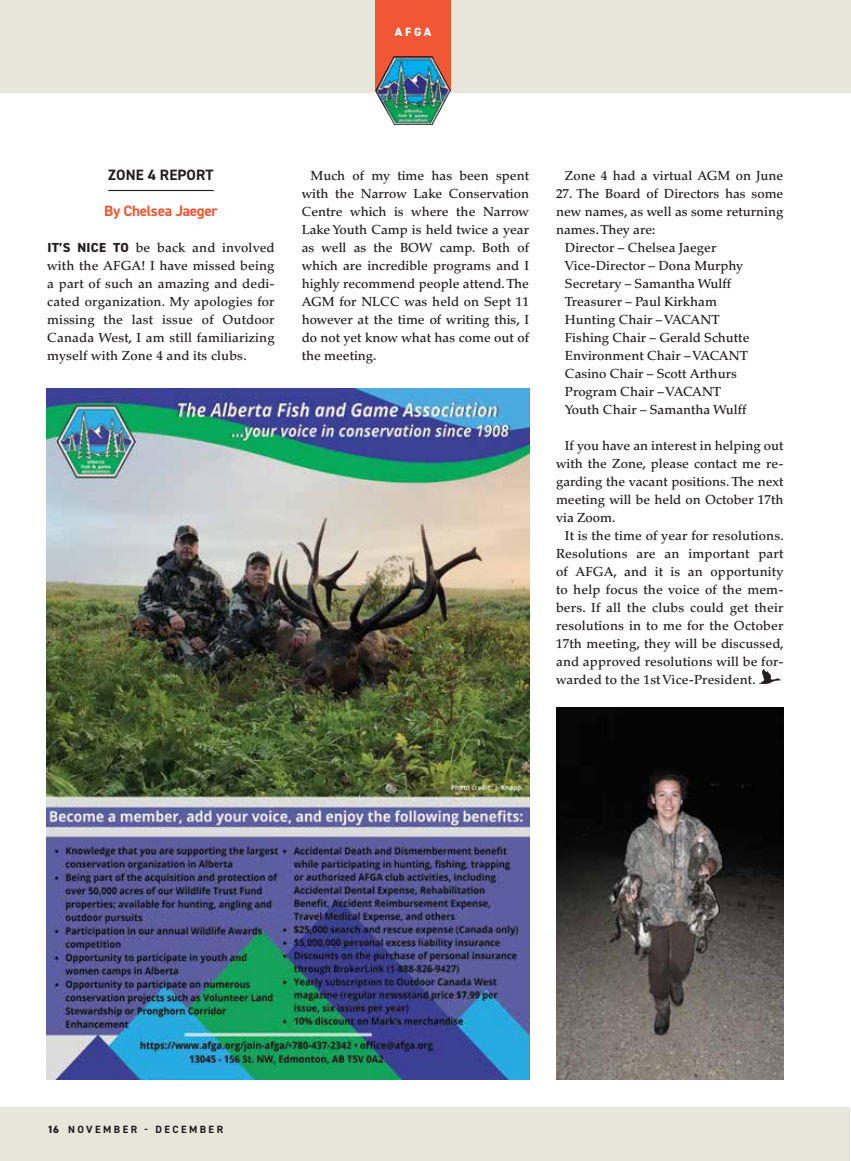
<style>
.page{position:relative;width:851px;height:1161px;background:#fff}
.page>*{position:absolute;margin:0;border:0;box-sizing:border-box;transform-origin:0 0}
.t1{font:700 15px "DIN2014";letter-spacing:-.02em;color:#f15635}
.t2{font:700 15px "DIN2014";letter-spacing:.01em;color:#231f20}
.t3{font:500 13.2px/18px "Palatino LT Std";color:#231f20;text-align:justify}
.t4{font:800 12px "DIN2014";color:#fff}
.t5{font:700 10.5px "DIN2014";letter-spacing:.235em;color:#231f20}
.s1{font-family:"DIN2014";font-weight:800}
.s2{font-weight:800}
</style>
<div class="page">
<div style="left:0;top:0;width:850px;height:93px;background:#e8e6db"></div>
<div style="left:0;top:1107px;width:850px;height:54px;background:#e8e6db"></div>
<img style="left:375px;top:0;width:76px;height:91px">
<img style="left:375px;top:56px;width:18px;height:58px">
<hr style="left:108px;top:190px;width:106px;height:1px;background:#231f20">
<img style="left:46px;top:388px;width:483px;height:691px">
<img style="left:556px;top:708px;width:227px;height:371px">
<svg style="left:758px;top:669px;width:24px;height:15px"></svg>
<p class="t4" style="left:395px;top:24px;width:38px">AFGA</p>
<p class="t2" style="left:108px;top:165px;width:107px">ZONE 4 REPORT</p>
<p class="t1" style="left:104px;top:201px;width:115px">By Chelsea Jaeger</p>
<p class="t3" style="left:47px;top:239px;width:229px"><span class="s1">IT’S NICE TO</span> be back and involved with the AFGA! I have missed being a part of such an amazing and dedi&shy;cated organization. My apologies for missing the last issue of Outdoor Canada West, I am still familiarizing myself with Zone 4 and its clubs.</p>
<p class="t3" style="left:301px;top:167px;width:229px;text-indent:9px">Much of my time has been spent with the Narrow Lake Conservation Centre which is where the Narrow Lake Youth Camp is held twice a year as well as the BOW camp. Both of which are incredible programs and I highly recommend people attend. The AGM for NLCC was held on Sept 11 however at the time of writing this, I do not yet know what has come out of the meeting.</p>
<p class="t3" style="left:565px;top:167px;width:220px">Zone 4 had a virtual AGM on June</p>
<p class="t3" style="left:556px;top:185px;width:229px">27. The Board of Directors has some</p>
<p class="t3" style="left:556px;top:203px;width:229px">new names, as well as some returning</p>
<p class="t3" style="left:556px;top:221px;width:101px">names. They are:</p>
<p class="t3" style="left:565px;top:239px;width:153px">Director – Chelsea Jaeger</p>
<p class="t3" style="left:565px;top:257px;width:180px">Vice-Director – Dona Murphy</p>
<p class="t3" style="left:565px;top:275px;width:168px">Secretary – Samantha Wulff</p>
<p class="t3" style="left:565px;top:293px;width:153px">Treasurer – Paul Kirkham</p>
<p class="t3" style="left:565px;top:311px;width:156px">Hunting Chair – VACANT</p>
<p class="t3" style="left:565px;top:329px;width:186px">Fishing Chair – Gerald Schutte</p>
<p class="t3" style="left:565px;top:347px;width:184px">Environment Chair – VACANT</p>
<p class="t3" style="left:565px;top:365px;width:173px">Casino Chair – Scott Arthurs</p>
<p class="t3" style="left:565px;top:383px;width:158px">Program Chair – VACANT</p>
<p class="t3" style="left:565px;top:401px;width:183px">Youth Chair – Samantha Wulff</p>
<p class="t3" style="left:556px;top:437px;width:229px;text-indent:9px">If you have an interest in helping out with the Zone, please contact me re&shy;garding the vacant positions. The next meeting will be held on October 17th via Zoom.</p>
<p class="t3" style="left:556px;top:527px;width:229px;text-indent:9px">It is the time of year for resolutions.<br>Resolutions are an important part of AFGA, and it is an opportunity to help focus the voice of the mem&shy;bers. If all the clubs could get their resolutions in to me for the October 17th meeting, they will be discussed, and approved resolutions will be for&shy;warded to the 1st Vice-President.</p>
<p class="t5" style="left:47px;top:1122px;width:177px"><span class="s2">16</span> NOVEMBER - DECEMBER</p>
</div>
